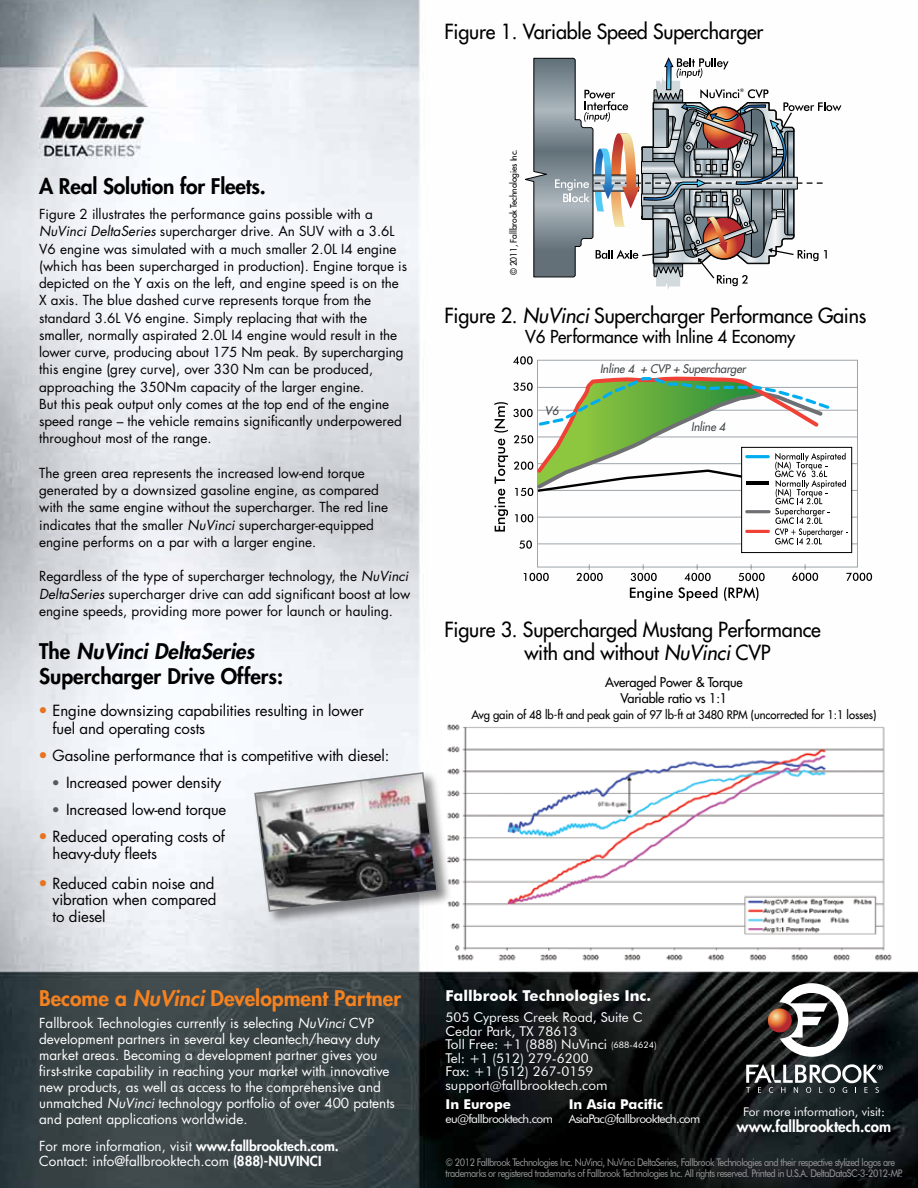
<style>
.page{position:relative;width:918px;height:1188px;background:#fff}
.page>*{position:absolute;margin:0;border:0;box-sizing:border-box;transform-origin:0 0}
.t1{font:800 21px/25.5px "Futura Std";letter-spacing:-.01em;color:#000}
.t2{font:800 21px "Futura Std";color:#f58220}
.t3{font:500 20.4px/23.2px "Futura Std";letter-spacing:-.01em;color:#000;text-align:center}
.t4{font:500 17.4px "Futura Std";letter-spacing:-.01em;color:#000}
.t5{font:15px/16.5px "Futura Std";letter-spacing:-.01em;color:#000}
.t6{font:700 15px "Futura BT";color:#fff}
.t7{font:800 15px "Futura Std";color:#fff}
.t8{font:13.5px/17.2px "Futura Std";color:#000}
.t9{font:13.5px/16px "Futura Std";color:#fff}
.t10{font:13.5px/13.5px "Futura BT";color:#fff}
.t11{font:700 13.5px "Futura BT";color:#fff}
.t12{font:500 13.05px/15.9px "Futura Std";letter-spacing:-.01em;color:#000;text-align:center}
.t13{font:12px "Futura BT";letter-spacing:-.05em;color:#fff}
.t14{font:12px "Futura BT";color:#fff}
.t15{font:500 11.55px "Futura Std";letter-spacing:-.01em;color:#000}
.t16{font:italic 500 11.55px "Futura Std";letter-spacing:-.01em;color:#414547}
.t17{font:10.5px/11.2px "Futura BT";letter-spacing:-.05em;color:#9c9d9e;scale:.87 1}
.t18{font:500 8.7px "Futura Std";letter-spacing:-.01em;color:#000}
.s1{font-style:italic}
.s2{color:#e7731f}
.s3{color:#575b5c}
.s4{font-weight:800}
.s5{font-size:9px}
.s6{font-size:12px}
</style>
<div class="page">
<img style="left:0;top:0;width:918px;height:1188px">
<svg style="left:779px;top:983px;width:69px;height:74px"></svg>
<svg style="left:768px;top:1008px;width:24px;height:24px"></svg>
<svg style="left:746px;top:1064px;width:137px;height:29px"></svg>
<img style="left:442px;top:722px;width:453px;height:245px">
<svg style="left:537px;top:359px;width:321px;height:212px"></svg>
<svg style="left:792px;top:572px;width:26px;height:9px"></svg>
<svg style="left:846px;top:573px;width:26px;height:8px"></svg>
<svg style="left:513px;top:356px;width:20px;height:9px"></svg>
<svg style="left:630px;top:587px;width:87px;height:14px"></svg>
<svg style="left:724px;top:587px;width:34px;height:14px"></svg>
<svg style="left:524px;top:573px;width:25px;height:8px"></svg>
<svg style="left:576px;top:573px;width:27px;height:8px"></svg>
<svg style="left:631px;top:573px;width:26px;height:8px"></svg>
<svg style="left:684px;top:573px;width:27px;height:8px"></svg>
<svg style="left:739px;top:573px;width:26px;height:8px"></svg>
<div style="left:741px;top:447px;width:111px;height:106px;background:#fff;border:1px solid #000"></div>
<svg style="left:494px;top:375px;width:353px;height:174px"></svg>
<svg style="left:525px;top:57px;width:316px;height:233px"></svg>
<div style="left:253px;top:771px;width:199px;height:155px;background:#000;opacity:.46"></div>
<svg style="left:253px;top:771px;width:186px;height:142px"></svg>
<h2 class="t3" style="left:444px;top:20px;width:321px">Figure 1. Variable Speed Supercharger</h2>
<h1 class="t1" style="left:39px;top:174px;width:228px">A Real Solution for Fleets.</h1>
<p class="t8" style="left:39px;top:206px;width:369px">Figure 2 illustrates the performance gains possible with a <span class="s1">NuVinci DeltaSeries</span> supercharger drive. An SUV with a 3.6L V6 engine was simulated with a much smaller 2.0L I4 engine (which has been supercharged in production). Engine torque is depicted on the Y axis on the left, and engine speed is on the X axis. The blue dashed curve represents torque from the standard 3.6L V6 engine. Simply replacing that with the smaller, normally aspirated 2.0L I4 engine would result in the lower curve, producing about 175 Nm peak. By supercharging this engine (grey curve), over 330 Nm can be produced, approaching the 350Nm capacity of the larger engine.<br>But this peak output only comes at the top end of the engine speed range – the vehicle remains significantly underpowered throughout most of the range.</p>
<p class="t8" style="left:39px;top:464px;width:351px">The green area represents the increased low-end torque generated by a downsized gasoline engine, as compared with the same engine without the supercharger. The red line indicates that the smaller <span class="s1">NuVinci</span> supercharger-equipped engine performs on a par with a larger engine.</p>
<p class="t8" style="left:39px;top:568px;width:373px">Regardless of the type of supercharger technology, the <span class="s1">NuVinci<br>DeltaSeries</span> supercharger drive can add significant boost at low engine speeds, providing more power for launch or hauling.</p>
<h1 class="t1" style="left:39px;top:638px;width:246px">The <span class="s1">NuVinci DeltaSeries<br></span>Supercharger Drive Offers:</h1>
<p class="t5" style="left:53px;top:702px;width:313px;line-height:18px;text-indent:-13px"><span class="s2">●</span> Engine downsizing capabilities resulting in lower fuel and operating costs</p>
<p class="t5" style="left:39px;top:747px;width:352px"><span class="s2">●</span> Gasoline performance that is competitive with diesel:</p>
<p class="t5" style="left:53px;top:774px;width:170px"><span class="s3">●</span> Increased power density</p>
<p class="t5" style="left:53px;top:801px;width:175px"><span class="s3">●</span> Increased low-end torque</p>
<p class="t5" style="left:53px;top:828px;width:174px;text-indent:-13px"><span class="s2">●</span> Reduced operating costs of heavy-duty fleets</p>
<p class="t5" style="left:53px;top:875px;width:165px;text-indent:-13px"><span class="s2">●</span> Reduced cabin noise and vibration when compared to diesel</p>
<h1 class="t2" style="left:39px;top:985px;width:364px">Become a <span class="s1">NuVinci</span> Development Partner</h1>
<p class="t9" style="left:39px;top:1015px;width:357px">Fallbrook Technologies currently is selecting <span class="s1">NuVinci</span> CVP development partners in several key cleantech/heavy duty market areas. Becoming a development partner gives you first-strike capability in reaching your market with innovative new products, as well as access to the comprehensive and unmatched <span class="s1">NuVinci</span> technology portfolio of over 400 patents and patent applications worldwide.</p>
<p class="t9" style="left:39px;top:1138px;width:301px">For more information, visit <span class="s4">www.fallbrooktech.com.<br></span>Contact: info@fallbrooktech.com <span class="s4">(888)-NUVINCI</span></p>
<p class="t18" style="left:508px;top:275px;width:128px;rotate:-90deg">© 2011, Fallbrook Technologies Inc.</p>
<h2 class="t3" style="left:444px;top:303px;width:424px">Figure 2. <span class="s1">NuVinci</span> Supercharger Performance Gains</h2>
<p class="t4" style="left:525px;top:326px;width:272px">V6 Performance with Inline 4 Economy</p>
<p class="t16" style="left:545px;top:404px;width:15px">V6</p>
<p class="t16" style="left:600px;top:361px;width:147px">Inline 4 + CVP + Supercharger</p>
<p class="t16" style="left:691px;top:419px;width:36px">Inline 4</p>
<h2 class="t3" style="left:444px;top:618px;width:378px">Figure 3. Supercharged Mustang Performance with and without <span class="s1">NuVinci</span> CVP</h2>
<p class="t12" style="left:605px;top:675px;width:139px">Averaged Power &amp; Torque<br>Variable ratio vs 1:1</p>
<p class="t15" style="left:471px;top:708px;width:406px">Avg gain of 48 lb-ft and peak gain of 97 lb-ft at 3480 RPM (uncorrected for 1:1 losses)</p>
<p class="t6" style="left:446px;top:987px;width:207px">Fallbrook Technologies Inc.</p>
<p class="t10" style="left:445px;top:1011px;width:213px">505 Cypress Creek Road, Suite C<br>Cedar Park, TX 78613<br>Toll Free: +1 (888) NuVinci <span class="s5">(688-4624)<br></span>Tel: +1 (512) 279-6200<br>Fax: +1 (512) 267-0159 support<span class="s6">@</span>fallbrooktech.com</p>
<p class="t11" style="left:446px;top:1096px;width:67px">In Europe</p>
<p class="t13" style="left:446px;top:1111px;width:109px">eu@fallbrooktech.com</p>
<p class="t11" style="left:569px;top:1096px;width:96px">In Asia Pacific</p>
<p class="t13" style="left:569px;top:1111px;width:133px">AsiaPac@fallbrooktech.com</p>
<p class="t14" style="left:743px;top:1104px;width:143px">For more information, visit:</p>
<p class="t7" style="left:737px;top:1117px;width:156px">www.fallbrooktech.com</p>
<p class="t17" style="left:446px;top:1156px;width:527px">© 2012 Fallbrook Technologies Inc. NuVinci, NuVinci DeltaSeries, Fallbrook Technologies and their respective stylized logos are trademarks or registered trademarks of Fallbrook Technologies Inc. All rights reserved. Printed in U.S.A. DeltaDataSC-3-2012-MP.</p>
</div>
